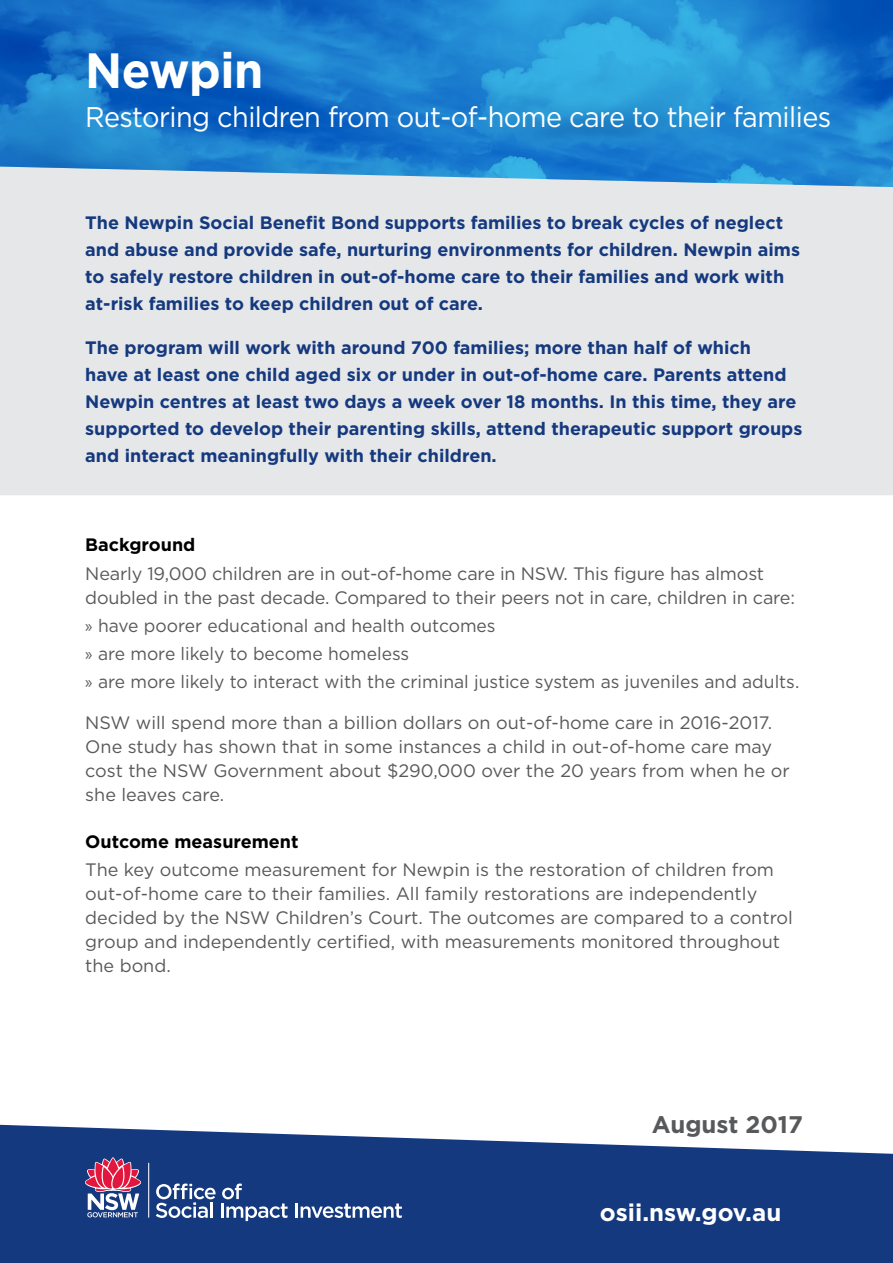
<style>
.page{position:relative;width:893px;height:1263px;background:#fff}
.page>*{position:absolute;margin:0;border:0;box-sizing:border-box;transform-origin:0 0}
.Head_1{font:700 49.5px "Gotham";letter-spacing:-.01em;color:#fff;scale:.95 1}
.Head_1-2{font:28.5px "Gotham";letter-spacing:-.02em;color:#fff;scale:.95 1}
.Head_2{font:700 24px "Gotham";color:#fff}
.Head_2-2{font:700 24px "Gotham";color:#58595b}
.body{font:18px/24px "Gotham";color:#58595b}
.Head_1-3{font:700 18px/27px "Gotham";color:#15397f}
.Head_2-3{font:700 18px "Gotham";color:#000}
.s1{font-family:"Myriad Pro"}
</style>
<div class="page">
<div style="left:0;top:187px;width:893px;height:308px;background:#e6e7e8"></div>
<svg style="left:0;top:1125px;width:893px;height:138px;background:#2f4f8d"></svg>
<hr style="left:148px;top:1163px;width:1px;height:55px;background:#fff">
<svg style="left:156px;top:1183px;width:60px;height:35px"></svg>
<hr style="left:210px;top:1202px;width:3px;height:16px;background:#fff">
<hr style="left:221px;top:1203px;width:3px;height:15px;background:#fff">
<svg style="left:222px;top:1183px;width:66px;height:38px;background:#456199"></svg>
<hr style="left:295px;top:1203px;width:3px;height:15px;background:#fff">
<svg style="left:301px;top:1203px;width:101px;height:15px"></svg>
<svg style="left:85px;top:1157px;width:56px;height:60px;background:#956890"></svg>
<svg style="left:0;top:0;width:893px;height:187px;background:#2786cf"></svg>
<h1 class="Head_1" style="left:85px;top:38px;width:189px">Newpin</h1>
<h1 class="Head_1-2" style="left:85px;top:99px;width:787px">Restoring children from out-of-home care to their families</h1>
<h1 class="Head_1-3" style="left:85px;top:209px;width:716px">The Newpin Social Benefit Bond supports families to break cycles of neglect and abuse and provide safe, nurturing environments for children. Newpin aims to safely restore children in out‑of‑home care to their families and work with at-risk families to keep children out of care.</h1>
<h1 class="Head_1-3" style="left:85px;top:334px;width:719px">The program will work with around 700 families; more than half of which<br>have at least one child aged six or under in out-of-home care. Parents attend Newpin centres at least two days a week over 18 months. In this time, they are supported to develop their parenting skills, attend therapeutic support groups and interact meaningfully with their children.</h1>
<h2 class="Head_2-3" style="left:85px;top:533px;width:112px">Background</h2>
<p class="body" style="left:85px;top:561px;width:711px">Nearly 19,000 children are in out‑of‑home care in NSW. This figure has almost doubled in the past decade. Compared to their peers not in care, children in care:</p>
<p class="body" style="left:85px;top:613px;width:412px"><span class="s1">»</span> have poorer educational and health outcomes</p>
<p class="body" style="left:85px;top:641px;width:325px"><span class="s1">»</span> are more likely to become homeless</p>
<p class="body" style="left:85px;top:670px;width:715px"><span class="s1">»</span> are more likely to interact with the criminal justice system as juveniles and adults.</p>
<p class="body" style="left:85px;top:711px;width:706px">NSW will spend more than a billion dollars on out-of-home care in 2016-2017.<br>One study has shown that in some instances a child in out‑of‑home care may cost the NSW Government about $290,000 over the 20 years from when he or she leaves care.</p>
<h2 class="Head_2-3" style="left:85px;top:830px;width:215px">Outcome measurement</h2>
<p class="body" style="left:85px;top:857px;width:709px">The key outcome measurement for Newpin is the restoration of children from out-of-home care to their families. All family restorations are independently decided by the NSW Children’s Court. The outcomes are compared to a control group and independently certified, with measurements monitored throughout the bond.</p>
<h2 class="Head_2-2" style="left:652px;top:1109px;width:153px">August 2017</h2>
<h2 class="Head_2" style="left:600px;top:1197px;width:183px">osii.nsw.gov.au</h2>
</div>
